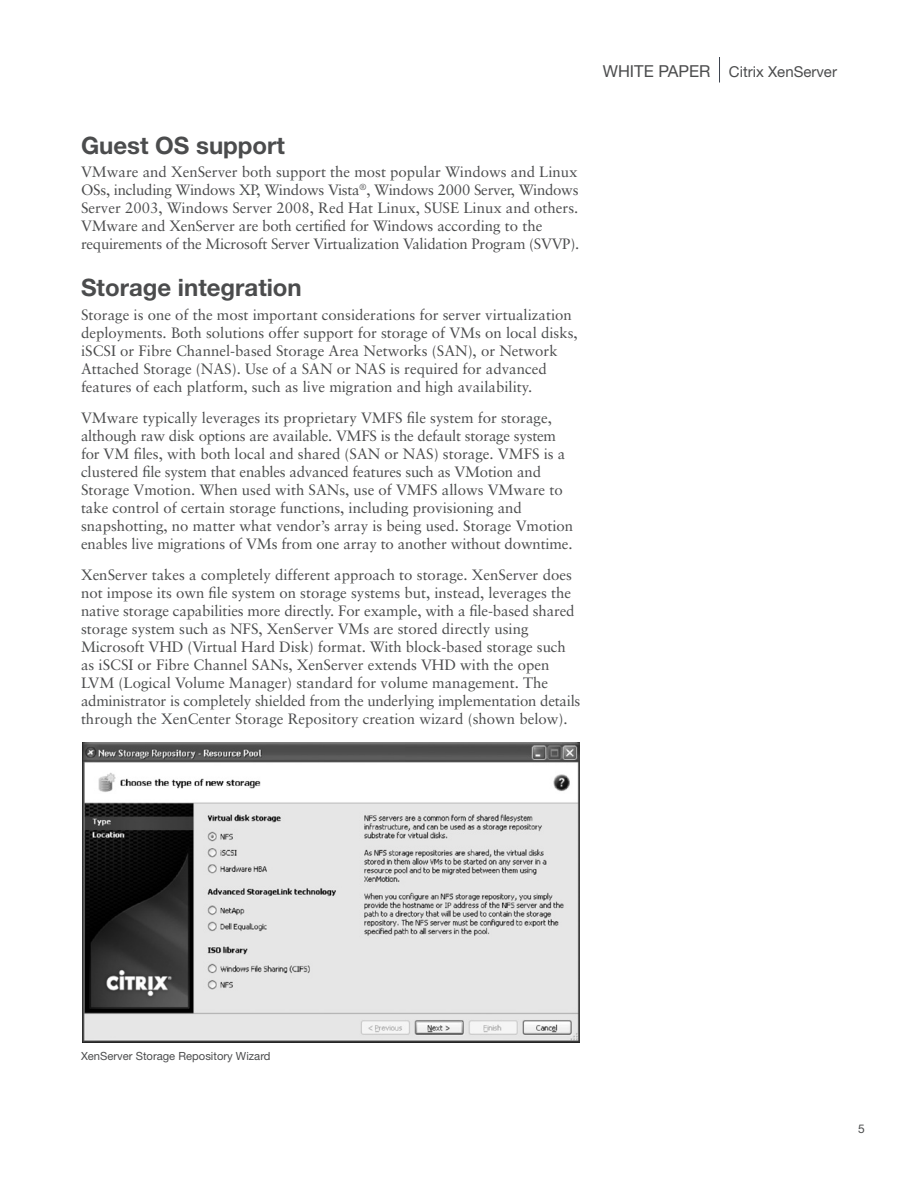
<style>
.page{position:relative;width:918px;height:1188px;background:#fff}
.page>*{position:absolute;margin:0;border:0;box-sizing:border-box;transform-origin:0 0}
.t1{font:700 24px "Helvetica Neue";color:#4b4c4d}
.t2{font:15px/18px "Sabon";color:#4b4c4d}
.t3{font:15px "Helvetica Neue";color:#4b4c4d}
.t4{font:12px "Helvetica Neue";color:#4b4c4d}
.t5{font:11.25px "Helvetica Neue";color:#4b4c4d}
.s1{font-size:16.5px}
</style>
<div class="page">
<svg style="left:719px;top:57px;width:1px;height:25px"></svg>
<img style="left:82px;top:742px;width:497px;height:300px">
<p class="t3" style="left:603px;top:62px;width:236px"><span class="s1">WHITE PAPER</span> Citrix XenServer</p>
<h1 class="t1" style="left:81px;top:130px;width:206px">Guest OS support</h1>
<p class="t2" style="left:81px;top:163px;width:500px">VMware and XenServer both support the most popular Windows and Linux OSs, including Windows XP, Windows Vista<sup>®</sup>, Windows 2000 Server, Windows Server 2003, Windows Server 2008, Red Hat Linux, SUSE Linux and others.<br>VMware and XenServer are both certified for Windows according to the requirements of the Microsoft Server Virtualization Validation Program (SVVP).</p>
<h1 class="t1" style="left:81px;top:273px;width:222px">Storage integration</h1>
<p class="t2" style="left:81px;top:305px;width:498px">Storage is one of the most important considerations for server virtualization deployments. Both solutions offer support for storage of VMs on local disks, iSCSI or Fibre Channel-based Storage Area Networks (SAN), or Network Attached Storage (NAS). Use of a SAN or NAS is required for advanced features of each platform, such as live migration and high availability.</p>
<p class="t2" style="left:81px;top:408px;width:494px">VMware typically leverages its proprietary VMFS file system for storage, although raw disk options are available. VMFS is the default storage system for VM files, with both local and shared (SAN or NAS) storage. VMFS is a clustered file system that enables advanced features such as VMotion and Storage Vmotion. When used with SANs, use of VMFS allows VMware to take control of certain storage functions, including provisioning and snapshotting, no matter what vendor’s array is being used. Storage Vmotion enables live migrations of VMs from one array to another without downtime.</p>
<p class="t2" style="left:81px;top:565px;width:501px">XenServer takes a completely different approach to storage. XenServer does not impose its own file system on storage systems but, instead, leverages the native storage capabilities more directly. For example, with a file-based shared storage system such as NFS, XenServer VMs are stored directly using Microsoft VHD (Virtual Hard Disk) format. With block-based storage such as iSCSI or Fibre Channel SANs, XenServer extends VHD with the open LVM (Logical Volume Manager) standard for volume management. The administrator is completely shielded from the underlying implementation details through the XenCenter Storage Repository creation wizard (shown below).</p>
<p class="t5" style="left:81px;top:1050px;width:191px">XenServer Storage Repository Wizard</p>
<p class="t4" style="left:858px;top:1122px;width:8px">5</p>
</div>
